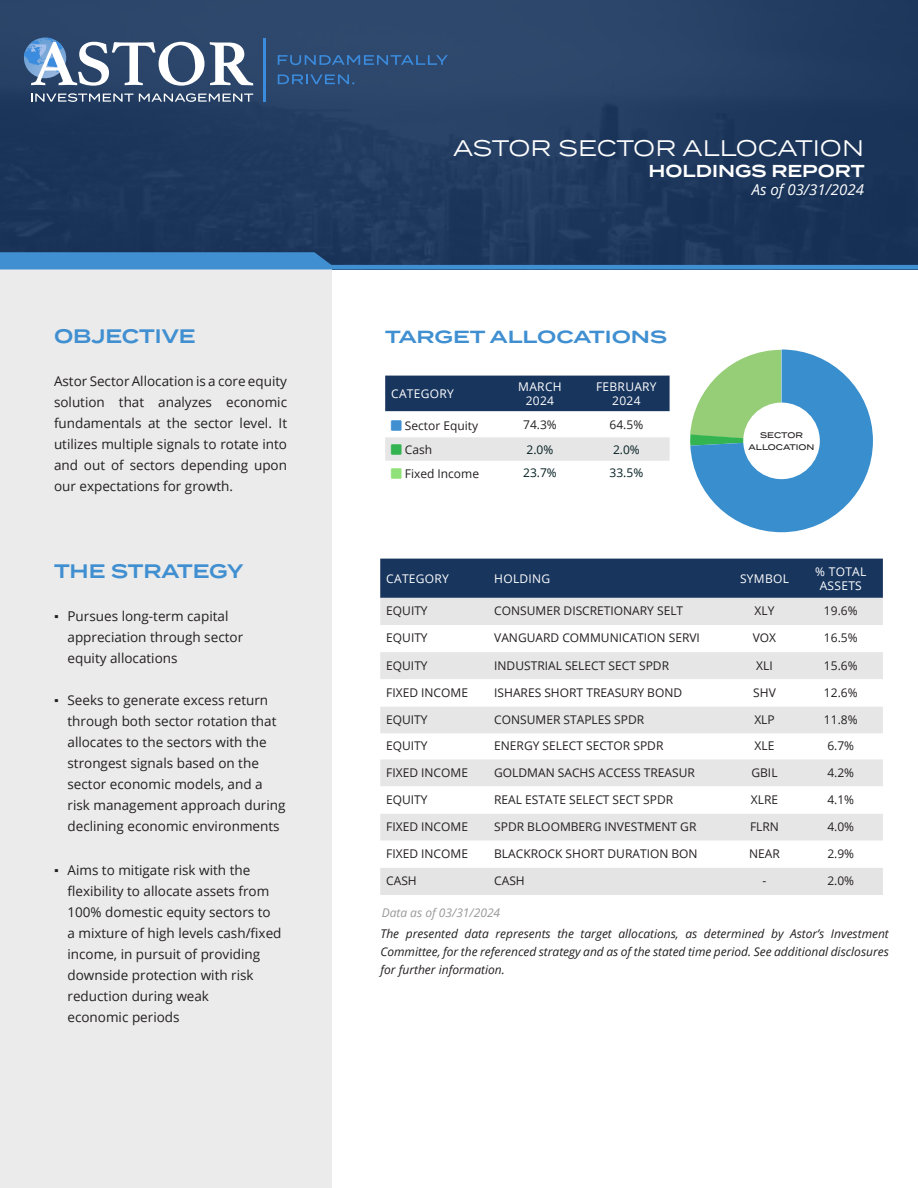
<style>
.page{position:relative;width:918px;height:1188px;background:#fff}
.page>*{position:absolute;margin:0;border:0;box-sizing:border-box;transform-origin:0 0}
.t1{font:22.5px "Termina";color:#fff}
.t2{font:600 19.5px "Termina";color:#408fd1}
.t3{font:600 17.55px "Termina";color:#408fd1;scale:1.11 1}
.t4{font:600 17.25px "Termina";color:#fff}
.t5{font:italic 15px "Open Sans";color:#fff}
.t6{font:13.5px/21px "Open Sans";color:#231f20}
.t7{font:12px "Open Sans";color:#231f20}
.t8{font:italic 12px/18px "Open Sans";color:#231f20;text-align:justify}
.t9{font:12px/14.4px "Open Sans";letter-spacing:.025em;color:#fff;text-align:center}
.t10{font:12px "Open Sans";color:#041f22}
.t11{font:italic 12px "Open Sans";color:#999}
.t12{font:500 8.1px "Termina";color:#231f20}
.s1{font-family:"Impact"}
</style>
<div class="page">
<div style="left:380px;top:559px;width:503px;height:39px;background:#18355e"></div>
<svg style="left:380px;top:598px;width:503px;height:243px;fill:#e6e6e6"></svg>
<svg style="left:380px;top:679px;width:503px;height:27px"></svg>
<svg style="left:380px;top:734px;width:503px;height:25px"></svg>
<svg style="left:380px;top:786px;width:503px;height:28px"></svg>
<div style="left:380px;top:868px;width:503px;height:27px;background:#e5e4e4"></div>
<div style="left:0;top:0;width:918px;height:269px;background:linear-gradient(to right,#233d62,#213b60)"></div>
<div style="left:385px;top:376px;width:285px;height:35px;background:#18355e"></div>
<div style="left:0;top:269px;width:331px;height:919px;background:#ebebeb"></div>
<svg style="left:0;top:252px;width:918px;height:17px"></svg>
<hr style="left:264px;top:38px;width:2px;height:64px;background:#3b8cde">
<svg style="left:278px;top:55px;width:170px;height:10px"></svg>
<svg style="left:278px;top:75px;width:76px;height:9px"></svg>
<svg style="left:24px;top:38px;width:229px;height:48px"></svg>
<svg style="left:31px;top:93px;width:102px;height:9px"></svg>
<svg style="left:139px;top:93px;width:114px;height:9px"></svg>
<svg style="left:690px;top:349px;width:183px;height:183px"></svg>
<div style="left:743px;top:403px;width:77px;height:76px;background:#fff;border-radius:50%"></div>
<div style="left:385px;top:437px;width:285px;height:24px;background:#e6e6e6"></div>
<p class="t2" style="left:54px;top:322px;width:143px">OBJECTIVE</p>
<p class="t6" style="left:54px;top:370px;width:235px;text-align:justify">Astor Sector Allocation is a core equity solution that analyzes economic fundamentals at the sector level. It utilizes multiple signals to rotate into and out of sectors depending upon our expectations for growth.</p>
<p class="t2" style="left:54px;top:557px;width:191px">THE STRATEGY</p>
<p class="t6" style="left:68px;top:605px;width:177px;text-indent:-14px"><span class="s1">▪</span> Pursues long-term capital appreciation through sector equity allocations</p>
<p class="t6" style="left:68px;top:689px;width:220px;text-indent:-14px"><span class="s1">▪</span> Seeks to generate excess return through both sector rotation that allocates to the sectors with the strongest signals based on the sector economic models, and a risk management approach during declining economic environments</p>
<p class="t6" style="left:68px;top:859px;width:216px;text-indent:-14px"><span class="s1">▪</span> Aims to mitigate risk with the flexibility to allocate assets from<br>100% domestic equity sectors to a mixture of high levels cash/fixed income, in pursuit of providing downside protection with risk reduction during weak<br>economic periods</p>
<p class="t1" style="left:453px;top:132px;width:412px">ASTOR SECTOR ALLOCATION</p>
<p class="t4" style="left:649px;top:158px;width:218px">HOLDINGS REPORT</p>
<p class="t5" style="left:752px;top:179px;width:114px">As of 03/31/2024</p>
<p class="t3" style="left:385px;top:324px;width:256px">TARGET ALLOCATIONS</p>
<p class="t9" style="left:391px;top:386px;width:64px">CATEGORY</p>
<p class="t9" style="left:518px;top:379px;width:45px">MARCH<br>2024</p>
<p class="t9" style="left:596px;top:379px;width:62px">FEBRUARY<br>2024</p>
<p class="t7" style="left:405px;top:417px;width:75px">Sector Equity</p>
<p class="t7" style="left:523px;top:416px;width:35px">74.3%</p>
<p class="t7" style="left:610px;top:416px;width:35px">64.5%</p>
<p class="t7" style="left:405px;top:442px;width:29px">Cash</p>
<p class="t10" style="left:527px;top:441px;width:28px">2.0%</p>
<p class="t10" style="left:613px;top:441px;width:28px">2.0%</p>
<p class="t7" style="left:405px;top:465px;width:76px">Fixed Income</p>
<p class="t10" style="left:523px;top:464px;width:35px">23.7%</p>
<p class="t10" style="left:610px;top:464px;width:35px">33.5%</p>
<p class="t12" style="left:760px;top:429px;width:44px">SECTOR</p>
<p class="t12" style="left:749px;top:441px;width:67px">ALLOCATION</p>
<p class="t9" style="left:386px;top:571px;width:64px">CATEGORY</p>
<p class="t9" style="left:494px;top:571px;width:58px">HOLDING</p>
<p class="t9" style="left:740px;top:571px;width:50px">SYMBOL</p>
<p class="t9" style="left:815px;top:564px;width:53px">% TOTAL<br>ASSETS</p>
<p class="t7" style="left:386px;top:603px;width:43px">EQUITY</p>
<p class="t7" style="left:494px;top:603px;width:191px">CONSUMER DISCRETIONARY SELT</p>
<p class="t7" style="left:755px;top:603px;width:21px">XLY</p>
<p class="t7" style="left:824px;top:603px;width:35px">19.6%</p>
<p class="t7" style="left:386px;top:630px;width:43px">EQUITY</p>
<p class="t7" style="left:494px;top:630px;width:207px">VANGUARD COMMUNICATION SERVI</p>
<p class="t7" style="left:753px;top:630px;width:25px">VOX</p>
<p class="t7" style="left:824px;top:630px;width:35px">16.5%</p>
<p class="t7" style="left:386px;top:657px;width:43px">EQUITY</p>
<p class="t7" style="left:494px;top:657px;width:176px">INDUSTRIAL SELECT SECT SPDR</p>
<p class="t7" style="left:756px;top:657px;width:18px">XLI</p>
<p class="t7" style="left:824px;top:657px;width:35px">15.6%</p>
<p class="t7" style="left:386px;top:684px;width:83px">FIXED INCOME</p>
<p class="t7" style="left:494px;top:684px;width:189px">ISHARES SHORT TREASURY BOND</p>
<p class="t7" style="left:753px;top:684px;width:24px">SHV</p>
<p class="t7" style="left:824px;top:684px;width:35px">12.6%</p>
<p class="t7" style="left:386px;top:711px;width:43px">EQUITY</p>
<p class="t7" style="left:494px;top:711px;width:151px">CONSUMER STAPLES SPDR</p>
<p class="t7" style="left:754px;top:711px;width:22px">XLP</p>
<p class="t7" style="left:824px;top:711px;width:35px">11.8%</p>
<p class="t7" style="left:386px;top:738px;width:43px">EQUITY</p>
<p class="t7" style="left:494px;top:738px;width:171px">ENERGY SELECT SECTOR SPDR</p>
<p class="t7" style="left:755px;top:738px;width:21px">XLE</p>
<p class="t7" style="left:827px;top:738px;width:28px">6.7%</p>
<p class="t7" style="left:386px;top:764px;width:83px">FIXED INCOME</p>
<p class="t7" style="left:494px;top:764px;width:202px">GOLDMAN SACHS ACCESS TREASUR</p>
<p class="t7" style="left:751px;top:764px;width:28px">GBIL</p>
<p class="t7" style="left:827px;top:764px;width:28px">4.2%</p>
<p class="t7" style="left:386px;top:791px;width:43px">EQUITY</p>
<p class="t7" style="left:494px;top:791px;width:181px">REAL ESTATE SELECT SECT SPDR</p>
<p class="t7" style="left:751px;top:791px;width:29px">XLRE</p>
<p class="t7" style="left:827px;top:791px;width:28px">4.1%</p>
<p class="t7" style="left:386px;top:818px;width:83px">FIXED INCOME</p>
<p class="t7" style="left:494px;top:818px;width:204px">SPDR BLOOMBERG INVESTMENT GR</p>
<p class="t7" style="left:750px;top:818px;width:30px">FLRN</p>
<p class="t7" style="left:827px;top:818px;width:28px">4.0%</p>
<p class="t7" style="left:386px;top:846px;width:83px">FIXED INCOME</p>
<p class="t7" style="left:494px;top:846px;width:205px">BLACKROCK SHORT DURATION BON</p>
<p class="t7" style="left:749px;top:846px;width:32px">NEAR</p>
<p class="t7" style="left:827px;top:846px;width:28px">2.9%</p>
<p class="t7" style="left:386px;top:873px;width:32px">CASH</p>
<p class="t7" style="left:494px;top:873px;width:32px">CASH</p>
<p class="t7" style="left:763px;top:873px;width:5px">-</p>
<p class="t7" style="left:827px;top:873px;width:28px">2.0%</p>
<p class="t11" style="left:382px;top:904px;width:120px">Data as of 03/31/2024</p>
<p class="t8" style="left:380px;top:925px;width:510px">The presented data represents the target allocations, as determined by Astor’s Investment Committee, for the referenced strategy and as of the stated time period. See additional disclosures for further information.</p>
</div>
